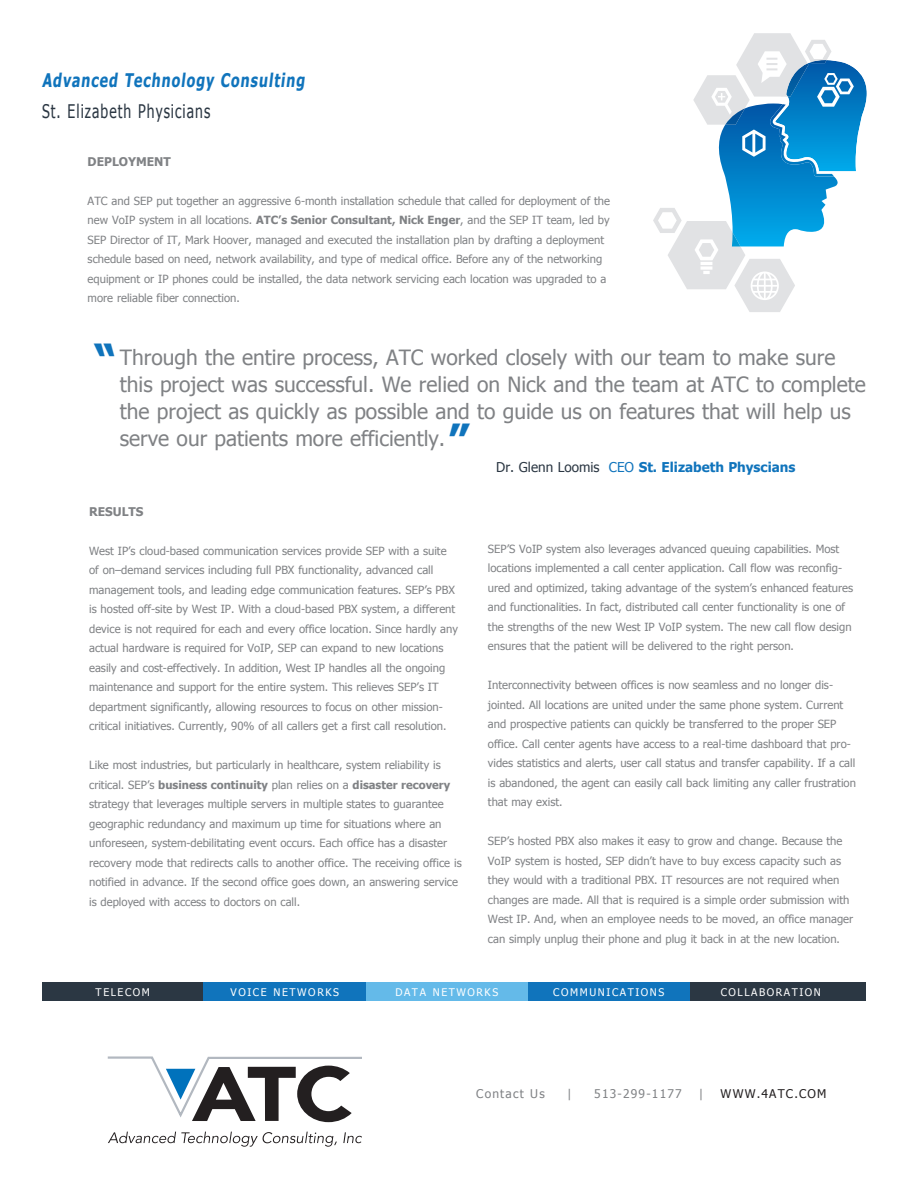
<style>
.page{position:relative;width:918px;height:1188px;background:#fff}
.page>*{position:absolute;margin:0;border:0;box-sizing:border-box;transform-origin:0 0}
.t1{font:700 45px "Tahoma";color:#1074bc}
.t2{font:21px/27px "Tahoma";color:#808285}
.t3{font:700 18.75px "Tahoma";color:#1074bc;scale:.74 1}
.t4{font:18.75px "Tahoma";letter-spacing:.075em;color:#2b3743;scale:.74 1}
.t5{font:700 13.5px "Tahoma";color:#1074bc}
.t6{font:12px "Tahoma";letter-spacing:.1em;color:#808285}
.t7{font:700 12px "Tahoma";color:#808285}
.t8{font:12px "Tahoma";letter-spacing:.1em;color:#231f20}
.t9{font:11.25px/19.5px "Tahoma";color:#808285}
.t10{font:10.5px "Tahoma";letter-spacing:.15em;color:#fff}
.s1{font-weight:700}
.s2{font-weight:400;color:#2b3743}
.s3{font-weight:400}
</style>
<div class="page">
<div style="left:42px;top:982px;width:162px;height:19px;background:#2b3743"></div>
<div style="left:204px;top:982px;width:162px;height:19px;background:#1074bc"></div>
<div style="left:366px;top:982px;width:162px;height:19px;background:#64bae9"></div>
<div style="left:528px;top:982px;width:162px;height:19px;background:#1074bc"></div>
<div style="left:690px;top:982px;width:175px;height:19px;background:#2b3743"></div>
<svg style="left:108px;top:1056px;width:254px;height:66px"></svg>
<svg style="left:108px;top:1132px;width:229px;height:15px"></svg>
<svg style="left:343px;top:1132px;width:19px;height:11px"></svg>
<svg style="left:653px;top:33px;width:214px;height:279px"></svg>
<p class="t3" style="left:42px;top:67px;width:361px">Advanced Technology Consulting</p>
<p class="t4" style="left:42px;top:99px;width:229px">St. Elizabeth Physicians</p>
<p class="t7" style="left:88px;top:153px;width:85px">DEPLOYMENT</p>
<p class="t9" style="left:88px;top:192px;width:524px">ATC and SEP put together an aggressive 6-month installation schedule that called for deployment of the new VoIP system in all locations. <span class="s1">ATC’s Senior Consultant, Nick Enger</span>, and the SEP IT team, led by SEP Director of IT, Mark Hoover, managed and executed the installation plan by drafting a deployment schedule based on need, network availability, and type of medical office. Before any of the networking equipment or IP phones could be installed, the data network servicing each location was upgraded to a more reliable fiber connection.</p>
<p class="t1" style="left:94px;top:330px;width:24px">“</p>
<p class="t2" style="left:120px;top:345px;width:748px">Through the entire process, ATC worked closely with our team to make sure this project was successful. We relied on Nick and the team at ATC to complete the project as quickly as possible and to guide us on features that will help us serve our patients more efficiently.</p>
<p class="t5" style="left:496px;top:458px;width:301px"><span class="s2">Dr. Glenn Loomis</span> <span class="s3">CEO</span> St. Elizabeth Physcians</p>
<p class="t1" style="left:448px;top:411px;width:24px">”</p>
<p class="t7" style="left:89px;top:503px;width:56px">RESULTS</p>
<p class="t9" style="left:89px;top:541px;width:370px">West IP’s cloud-based communication services provide SEP with a suite of on–demand services including full PBX functionality, advanced call management tools, and leading edge communication features. SEP’s PBX is hosted off-site by West IP. With a cloud-based PBX system, a different device is not required for each and every office location. Since hardly any actual hardware is required for VoIP, SEP can expand to new locations easily and cost-effectively. In addition, West IP handles all the ongoing maintenance and support for the entire system. This relieves SEP’s IT department significantly, allowing resources to focus on other mission&shy;critical initiatives. Currently, 90% of all callers get a first call resolution.</p>
<p class="t9" style="left:89px;top:756px;width:374px">Like most industries, but particularly in healthcare, system reliability is critical. SEP’s <span class="s1">business continuity</span> plan relies on a <span class="s1">disaster recovery </span>strategy that leverages multiple servers in multiple states to guarantee geographic redundancy and maximum up time for situations where an unforeseen, system-debilitating event occurs. Each office has a disaster recovery mode that redirects calls to another office. The receiving office is notified in advance. If the second office goes down, an answering service is deployed with access to doctors on call.</p>
<p class="t9" style="left:488px;top:540px;width:367px">SEP’S VoIP system also leverages advanced queuing capabilities. Most locations implemented a call center application. Call flow was reconfig&shy;ured and optimized, taking advantage of the system’s enhanced features and functionalities. In fact, distributed call center functionality is one of the strengths of the new West IP VoIP system. The new call flow design ensures that the patient will be delivered to the right person.</p>
<p class="t9" style="left:488px;top:676px;width:370px">Interconnectivity between offices is now seamless and no longer dis&shy;jointed. All locations are united under the same phone system. Current and prospective patients can quickly be transferred to the proper SEP office. Call center agents have access to a real-time dashboard that pro&shy;vides statistics and alerts, user call status and transfer capability. If a call is abandoned, the agent can easily call back limiting any caller frustration that may exist.</p>
<p class="t9" style="left:488px;top:832px;width:367px">SEP’s hosted PBX also makes it easy to grow and change. Because the VoIP system is hosted, SEP didn’t have to buy excess capacity such as they would with a traditional PBX. IT resources are not required when changes are made. All that is required is a simple order submission with West IP. And, when an employee needs to be moved, an office manager can simply unplug their phone and plug it back in at the new location.</p>
<p class="t10" style="left:96px;top:985px;width:56px">TELECOM</p>
<p class="t10" style="left:231px;top:985px;width:110px">VOICE NETWORKS</p>
<p class="t10" style="left:395px;top:985px;width:104px">DATA NETWORKS</p>
<p class="t10" style="left:553px;top:985px;width:113px">COMMUNICATIONS</p>
<p class="t10" style="left:721px;top:985px;width:102px">COLLABORATION</p>
<p class="t6" style="left:476px;top:1085px;width:70px">Contact Us</p>
<p class="t6" style="left:567px;top:1085px;width:6px">|</p>
<p class="t6" style="left:594px;top:1085px;width:89px">513-299-1177</p>
<p class="t6" style="left:699px;top:1085px;width:6px">|</p>
<p class="t8" style="left:721px;top:1085px;width:107px">WWW.4ATC.COM</p>
</div>
